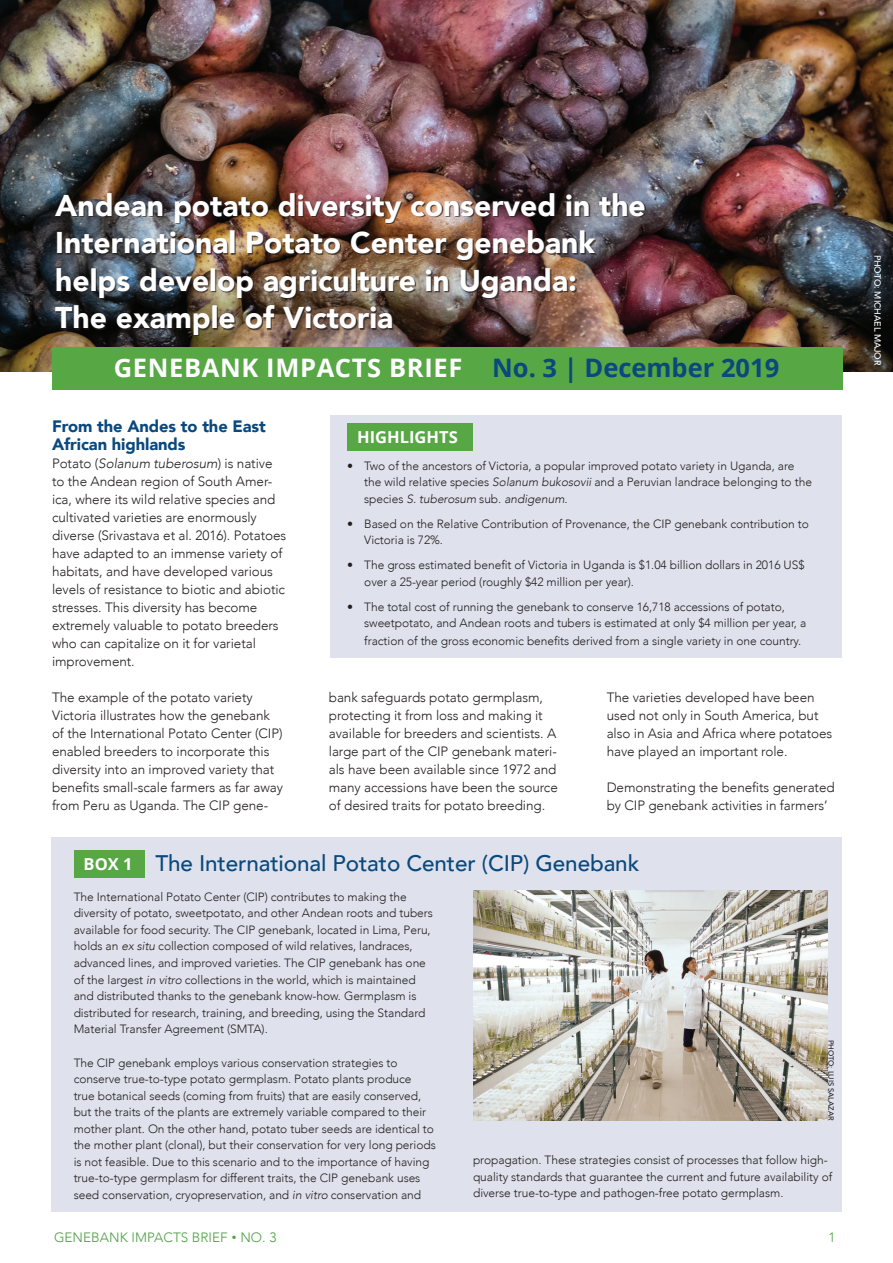
<style>
.page{position:relative;width:893px;height:1263px;background:#fff}
.page>*{position:absolute;margin:0;border:0;box-sizing:border-box;transform-origin:0 0}
.t1{font:900 30px/37.5px "Avenir";color:#fff}
.t2{font:700 25.5px "Open Sans";letter-spacing:.025em;color:#fff}
.t3{font:500 22.5px "Avenir";letter-spacing:-.005em;color:#0a487d}
.t4{font:900 16.5px/18px "Avenir";letter-spacing:-.005em;color:#0a487d}
.t5{font:700 16.5px "Open Sans";color:#fff}
.t6{font:300 13.5px/18px "Avenir";letter-spacing:-.005em;color:#231f20}
.t7{font:300 13.5px "Avenir";letter-spacing:.005em;color:#4f9e45}
.t8{font:300 12px/16.5px "Avenir";letter-spacing:-.005em;color:#231f20}
.t9{font:500 9px "Avenir";letter-spacing:-.005em;color:#fff}
.t10{font:500 7.5px "Avenir";letter-spacing:-.005em;color:#231f20}
.s1{color:#0a487d}
.s2{font-style:italic}
.s3{font-family:"Open Sans";font-weight:700;font-size:16.5px;color:#fff}
</style>
<div class="page">
<img style="left:0;top:0;width:893px;height:371px">
<div style="left:52px;top:347px;width:791px;height:42px;background:#57a745"></div>
<div style="left:56px;top:194px;width:590px;height:142px;background:#231f20;opacity:.72"></div>
<div style="left:51px;top:838px;width:791px;height:374px;background:#dfe2ec"></div>
<div style="left:74px;top:850px;width:70px;height:28px;background:#57a745"></div>
<div style="left:330px;top:415px;width:512px;height:243px;background:#dfe2ec"></div>
<div style="left:347px;top:423px;width:126px;height:28px;background:#57a745"></div>
<img style="left:473px;top:890px;width:354px;height:230px">
<h1 class="t1" style="left:55px;top:186px;width:592px">Andean potato diversity conserved in the International Potato Center genebank helps develop agriculture in Uganda:<br>The example of Victoria</h1>
<h2 class="t2" style="left:114px;top:350px;width:667px">GENEBANK IMPACTS BRIEF <span class="s1">No. 3 | December 2019</span></h2>
<h3 class="t4" style="left:52px;top:417px;width:215px">From the Andes to the East<br>African highlands</h3>
<p class="t6" style="left:52px;top:454px;width:236px">Potato (<span class="s2">Solanum tuberosum</span>) is native to the Andean region of South Amer&shy;ica, where its wild relative species and cultivated varieties are enormously diverse (Srivastava et al. 2016). Potatoes have adapted to an immense variety of habitats, and have developed various levels of resistance to biotic and abiotic stresses. This diversity has become extremely valuable to potato breeders who can capitalize on it for varietal improvement.</p>
<p class="t6" style="left:52px;top:688px;width:233px">The example of the potato variety Victoria illustrates how the genebank of the International Potato Center (CIP) enabled breeders to incorporate this diversity into an improved variety that benefits small-scale farmers as far away from Peru as Uganda. The CIP gene-</p>
<h3 class="t5" style="left:357px;top:425px;width:102px">HIGHLIGHTS</h3>
<p class="t8" style="left:364px;top:457px;width:449px;text-indent:-17px">• Two of the ancestors of Victoria, a popular improved potato variety in Uganda, are the wild relative species <span class="s2">Solanum bukosovii</span> and a Peruvian landrace belonging to the species <span class="s2">S. tuberosum</span> sub. <span class="s2">andigenum</span>.</p>
<p class="t8" style="left:364px;top:515px;width:446px;text-indent:-17px">• Based on the Relative Contribution of Provenance, the CIP genebank contribution to<br>Victoria is 72%.</p>
<p class="t8" style="left:364px;top:557px;width:442px;text-indent:-17px">• The gross estimated benefit of Victoria in Uganda is $1.04 billion dollars in 2016 US$ over a 25-year period (roughly $42 million per year).</p>
<p class="t8" style="left:364px;top:598px;width:444px;text-indent:-17px">• The total cost of running the genebank to conserve 16,718 accessions of potato, sweetpotato, and Andean roots and tubers is estimated at only $4 million per year, a</p>
<p class="t8" style="left:364px;top:633px;width:438px">fraction of the gross economic benefits derived from a single variety in one country.</p>
<p class="t6" style="left:329px;top:688px;width:231px">bank safeguards potato germplasm, protecting it from loss and making it available for breeders and scientists. A large part of the CIP genebank materi&shy;als have been available since 1972 and many accessions have been the source of desired traits for potato breeding.</p>
<p class="t6" style="left:607px;top:688px;width:227px">The varieties developed have been used not only in South America, but also in Asia and Africa where potatoes have played an important role.</p>
<p class="t6" style="left:607px;top:778px;width:230px">Demonstrating the benefits generated by CIP genebank activities in farmers’</p>
<h3 class="t3" style="left:84px;top:844px;width:557px"><span class="s3">BOX 1</span> The International Potato Center (CIP) Genebank</h3>
<p class="t8" style="left:74px;top:889px;width:361px">The International Potato Center (CIP) contributes to making the diversity of potato, sweetpotato, and other Andean roots and tubers available for food security. The CIP genebank, located in Lima, Peru, holds an <span class="s2">ex situ</span> collection composed of wild relatives, landraces, advanced lines, and improved varieties. The CIP genebank has one of the largest <span class="s2">in vitro</span> collections in the world, which is maintained and distributed thanks to the genebank know-how. Germplasm is distributed for research, training, and breeding, using the Standard Material Transfer Agreement (SMTA).</p>
<p class="t8" style="left:74px;top:1054px;width:364px">The CIP genebank employs various conservation strategies to conserve true-to-type potato germplasm. Potato plants produce true botanical seeds (coming from fruits) that are easily conserved, but the traits of the plants are extremely variable compared to their mother plant. On the other hand, potato tuber seeds are identical to the mother plant (clonal), but their conservation for very long periods is not feasible. Due to this scenario and to the importance of having true-to-type germplasm for different traits, the CIP genebank uses seed conservation, cryopreservation, and <span class="s2">in vitro</span> conservation and</p>
<p class="t10" style="left:837px;top:1040px;width:82px;rotate:90deg">PHOTO: LUIS SALAZAR</p>
<p class="t8" style="left:473px;top:1152px;width:361px">propagation. These strategies consist of processes that follow high&shy;quality standards that guarantee the current and future availability of diverse true-to-type and pathogen-free potato germplasm.</p>
<p class="t7" style="left:54px;top:1229px;width:224px">GENEBANK IMPACTS BRIEF <sup>.</sup> NO. 3</p>
<p class="t7" style="left:828px;top:1229px;width:9px">1</p>
<p class="t9" style="left:885px;top:255px;width:112px;rotate:90deg">PHOTO: MICHAEL MAJOR</p>
</div>
